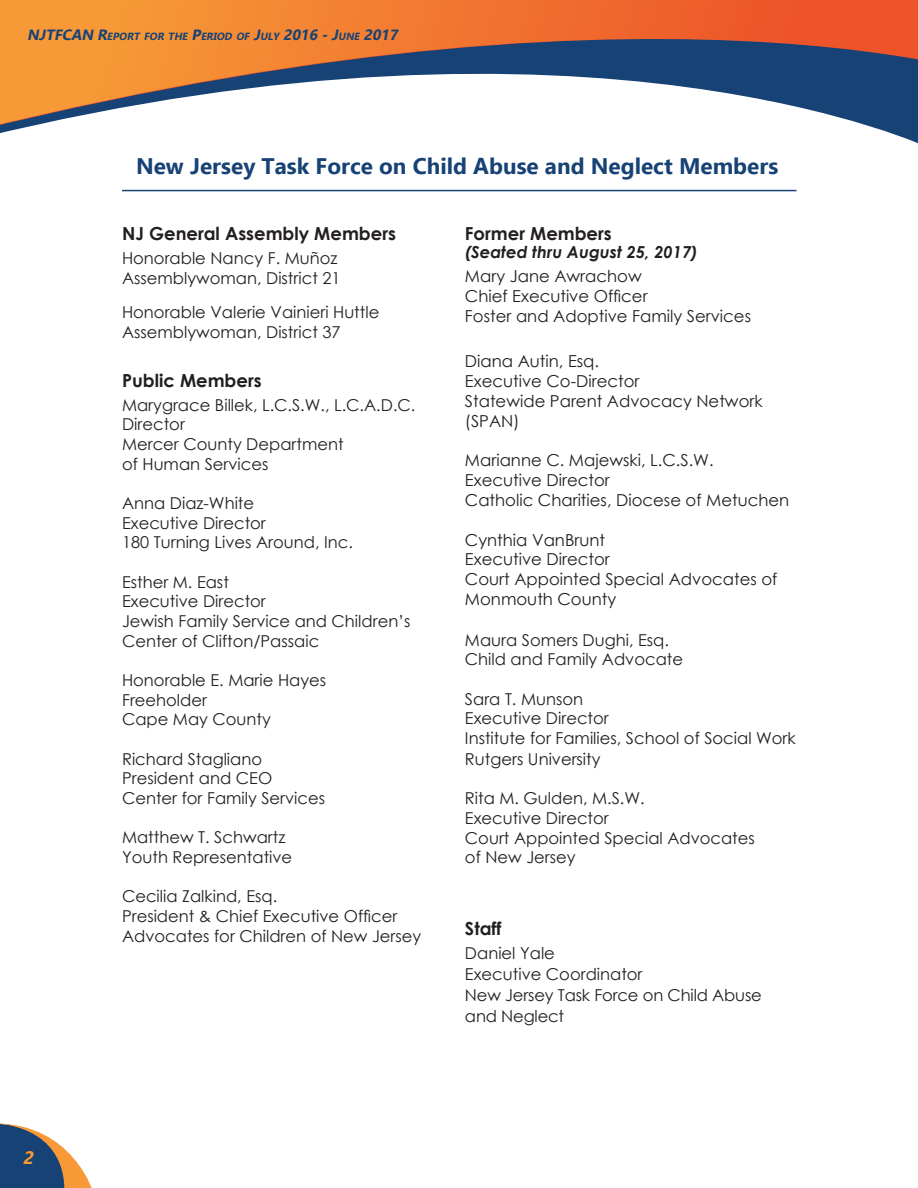
<style>
.page{position:relative;width:918px;height:1188px;background:#fff}
.page>*{position:absolute;margin:0;border:0;box-sizing:border-box;transform-origin:0 0}
.t1{font:700 22.5px "Ebrima";color:#174275}
.t2{font:700 18px "Century Gothic";color:#231f20}
.t3{font:italic 700 18px "Ebrima";color:#f79937}
.t4{font:16.5px/19.8px "Century Gothic";color:#231f20}
.t5{font:italic 700 16.5px "Century Gothic";color:#231f20}
.t6{font:16.35px/19.6px "Century Gothic";color:#231f20}
.t7{font:italic 700 10.35px "Ebrima";color:#174275}
.s1{font-size:14.85px}
</style>
<div class="page">
<svg style="left:0;top:0;width:918px;height:130px"></svg>
<hr style="left:122px;top:190px;width:674px;height:1px;background:#174275">
<svg style="left:0;top:1123px;width:92px;height:65px"></svg>
<p class="t7" style="left:27px;top:29px;width:376px"><span class="s1">NJTFCAN R</span>EPORT FOR THE <span class="s1">P</span>ERIOD OF <span class="s1">J</span>ULY <span class="s1">2016 -J</span>UN E <span class="s1">2017</span></p>
<h1 class="t1" style="left:136px;top:149px;width:644px">New Jersey Task Force on Child Abuse and Neglect Members</h1>
<p class="t3" style="left:23px;top:1144px;width:17px">2</p>
<p class="t2" style="left:122px;top:220px;width:275px">NJ General Assembly Members</p>
<p class="t6" style="left:122px;top:248px;width:220px">Honorable Nancy F. Muñoz<br>Assemblywoman, District 21</p>
<p class="t6" style="left:122px;top:302px;width:259px">Honorable Valerie Vainieri Huttle<br>Assemblywoman, District 37</p>
<p class="t2" style="left:122px;top:366px;width:141px">Public Members</p>
<p class="t6" style="left:122px;top:395px;width:295px">Marygrace Billek, L.C.S.W., L.C.A.D.C.<br>Director<br>Mercer County Department<br>of Human Services</p>
<p class="t6" style="left:122px;top:493px;width:232px">Anna Diaz-White<br>Executive Director<br>180 Turning Lives Around, Inc.</p>
<p class="t6" style="left:122px;top:572px;width:290px">Esther M. East<br>Executive Director<br>Jewish Family Service and Children’s<br>Center of Clifton/Passaic</p>
<p class="t6" style="left:122px;top:670px;width:206px">Honorable E. Marie Hayes<br>Freeholder<br>Cape May County</p>
<p class="t6" style="left:122px;top:749px;width:205px">Richard Stagliano<br>President and CEO<br>Center for Family Services</p>
<p class="t6" style="left:122px;top:827px;width:172px">Matthew T. Schwartz<br>Youth Representative</p>
<p class="t6" style="left:122px;top:886px;width:301px">Cecilia Zalkind, Esq.<br>President &amp; Chief Executive Officer<br>Advocates for Children of New Jersey</p>
<p class="t2" style="left:465px;top:220px;width:148px">Former Members</p>
<p class="t5" style="left:465px;top:240px;width:234px">(Seated thru August 25, 2017)</p>
<p class="t4" style="left:465px;top:266px;width:288px">Mary Jane Awrachow<br>Chief Executive Officer<br>Foster and Adoptive Family Services</p>
<p class="t4" style="left:465px;top:351px;width:299px">Diana Autin, Esq.<br>Executive Co-Director<br>Statewide Parent Advocacy Network (SPAN)</p>
<p class="t4" style="left:465px;top:450px;width:326px">Marianne C. Majewski, L.C.S.W.<br>Executive Director<br>Catholic Charities, Diocese of Metuchen</p>
<p class="t4" style="left:465px;top:529px;width:314px">Cynthia VanBrunt<br>Executive Director<br>Court Appointed Special Advocates of<br>Monmouth County</p>
<p class="t6" style="left:465px;top:630px;width:220px">Maura Somers Dughi, Esq.<br>Child and Family Advocate</p>
<p class="t6" style="left:465px;top:688px;width:332px;line-height:20.1px">Sara T. Munson<br>Executive Director<br>Institute for Families, School of Social Work<br>Rutgers University</p>
<p class="t6" style="left:465px;top:788px;width:291px">Rita M. Gulden, M.S.W.<br>Executive Director<br>Court Appointed Special Advocates of New Jersey</p>
<p class="t2" style="left:465px;top:915px;width:38px">Staff</p>
<p class="t6" style="left:465px;top:943px;width:298px;line-height:21px">Daniel Yale<br>Executive Coordinator<br>New Jersey Task Force on Child Abuse and Neglect</p>
</div>
